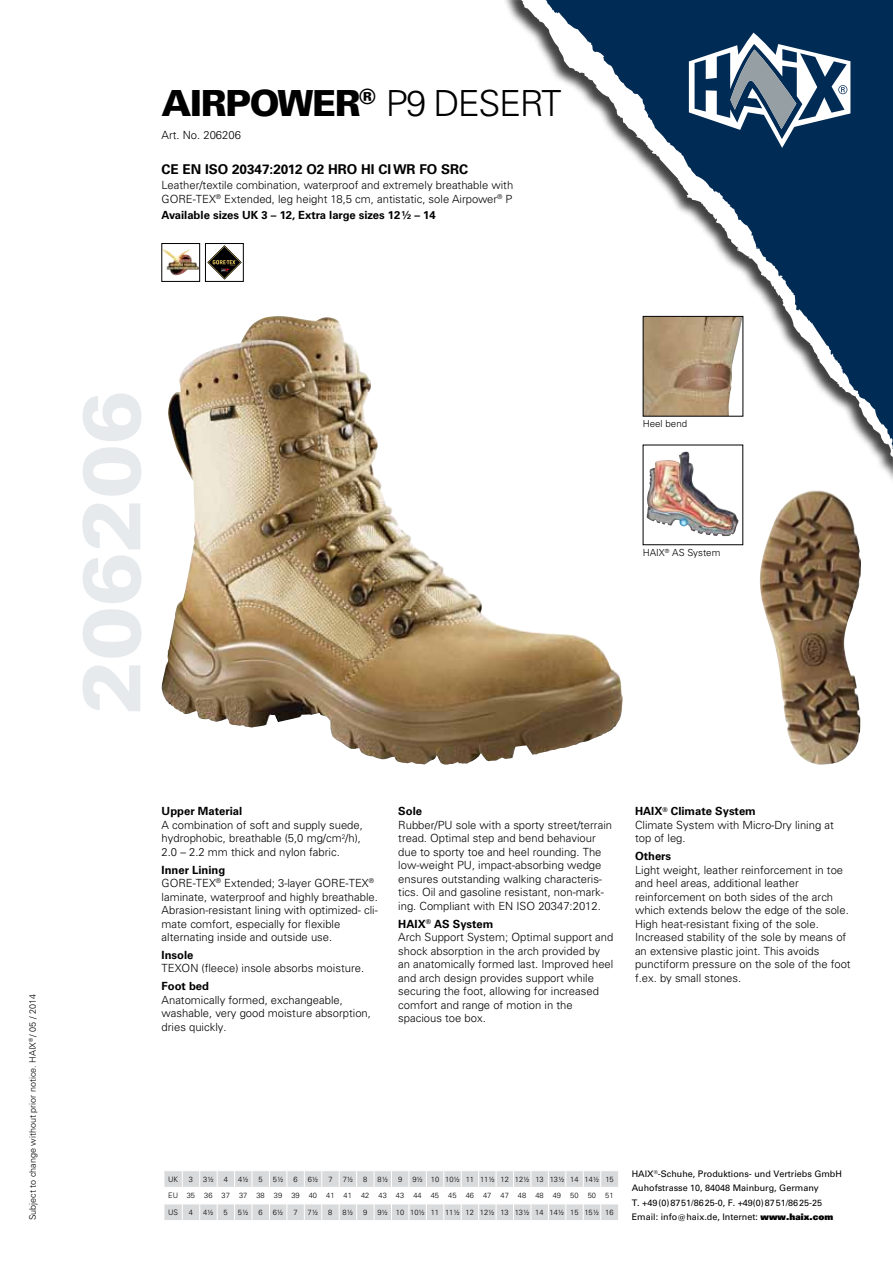
<style>
.page{position:relative;width:893px;height:1263px;background:#fff}
.page>*{position:absolute;margin:0;border:0;box-sizing:border-box;transform-origin:0 0}
.t1{font:900 80.85px "Univers LT Std";color:#e7eaec}
.t2{font:900 36px "Univers LT Std";letter-spacing:-.04em;color:#000}
.t3{font:700 13.5px "Univers LT Std";color:#000}
.t4{font:300 11.25px/13.5px "Univers LT Std";color:#000}
.t5{font:700 11.25px "Univers LT Std";color:#000}
.t6{font:300 9.75px "Univers LT Std";color:#000}
.t7{font:9px/14.2px "Univers LT Std";color:#000}
.t8{font:300 9px "Univers LT Std";color:#000}
.t9{font:300 7.5px "Univers LT Std";color:#000}
.s1{font-weight:300}
.s2{font-weight:700}
.s3{font-family:"Univers LT Std X Black"}
</style>
<div class="page">
<img style="left:760px;top:490px;width:101px;height:275px">
<img style="left:164px;top:249px;width:34px;height:26px">
<div style="left:162px;top:243px;width:38px;height:39px;border:1px solid #000"></div>
<svg style="left:207px;top:245px;width:35px;height:35px"></svg>
<div style="left:205px;top:243px;width:39px;height:39px;border:1px solid #000"></div>
<img style="left:162px;top:317px;width:460px;height:448px">
<div style="left:501px;top:0;width:392px;height:487px;background:#fff"></div>
<svg style="left:533px;top:0;width:360px;height:466px"></svg>
<svg style="left:689px;top:33px;width:161px;height:115px"></svg>
<svg style="left:164px;top:1171px;width:454px;height:49px"></svg>
<img style="left:646px;top:452px;width:67px;height:83px">
<h2 class="t2" style="left:162px;top:81px;width:401px">AIRPOWER<sup>®</sup> <span class="s1">P9 DESERT</span></h2>
<p class="t4" style="left:162px;top:128px;width:81px">Art. No. 206206</p>
<p class="t3" style="left:162px;top:161px;width:308px">CE EN ISO 20347:2012 O2 HRO HI CI WR FO SRC</p>
<p class="t4" style="left:162px;top:178px;width:353px">Leather/textile combination, waterproof and extremely breathable with<br>GORE-TEX<sup>®</sup> Extended, leg height 18,5 cm, antistatic, sole Airpower<sup>®</sup> P</p>
<p class="t5" style="left:162px;top:208px;width:276px">Available sizes UK 3 – 12, Extra large sizes 12½ – 14</p>
<p class="t8" style="left:27px;top:1220px;width:228px;rotate:-90deg">Subject to change without prior notice. HAIX<sup>®</sup> / 05 / 2014</p>
<h1 class="t1" style="left:61px;top:714px;width:325px;rotate:-90deg">206206</h1>
<p class="t6" style="left:643px;top:418px;width:46px">Heel bend</p>
<p class="t6" style="left:643px;top:546px;width:79px">HAIX<sup>®</sup> AS System</p>
<p class="t5" style="left:162px;top:805px;width:82px">Upper Material</p>
<p class="t4" style="left:162px;top:818px;width:203px">A combination of soft and supply suede, hydrophobic, breathable (5,0 mg/cm<sup>2</sup>/h),<br>2.0 – 2.2 mm thick and nylon fabric.</p>
<p class="t4" style="left:162px;top:863px;width:218px"><span class="s2">Inner Lining<br></span>GORE-TEX<sup>®</sup> Extended; 3-layer GORE-TEX<sup>® </sup>laminate, waterproof and highly breathable.<br>Abrasion-resistant lining with optimized- cli&shy;mate comfort, especially for flexible alternating inside and outside use.</p>
<p class="t5" style="left:162px;top:948px;width:33px">Insole</p>
<p class="t4" style="left:162px;top:961px;width:204px">TEXON (fleece) insole absorbs moisture.</p>
<p class="t5" style="left:162px;top:979px;width:49px">Foot bed</p>
<p class="t4" style="left:162px;top:993px;width:211px">Anatomically formed, exchangeable, washable, very good moisture absorption, dries quickly.</p>
<p class="t5" style="left:398px;top:805px;width:25px">Sole</p>
<p class="t4" style="left:398px;top:818px;width:215px">Rubber/PU sole with a sporty street/terrain tread. Optimal step and bend behaviour due to sporty toe and heel rounding. The low-weight PU, impact-absorbing wedge ensures outstanding walking characteris&shy;tics. Oil and gasoline resistant, non-mark&shy;ing. Compliant with EN ISO 20347:2012.</p>
<p class="t4" style="left:398px;top:917px;width:217px"><span class="s2">HAIX</span><sup>®</sup> <span class="s2">AS System<br></span>Arch Support System; Optimal support and shock absorption in the arch provided by an anatomically formed last. Improved heel and arch design provides support while securing the foot, allowing for increased comfort and range of motion in the spacious toe box.</p>
<p class="t4" style="left:635px;top:804px;width:200px"><span class="s2">HAIX</span><sup>®</sup> <span class="s2">Climate System<br></span>Climate System with Micro-Dry lining at top of leg.</p>
<p class="t5" style="left:635px;top:849px;width:38px">Others</p>
<p class="t4" style="left:635px;top:863px;width:217px">Light weight, leather reinforcement in toe and heel areas, additional leather reinforcement on both sides of the arch which extends below the edge of the sole.<br>High heat-resistant fixing of the sole.<br>Increased stability of the sole by means of an extensive plastic joint. This avoids punctiform pressure on the sole of the foot f.ex. by small stones.</p>
<p class="t9" style="left:168px;top:1174px;width:11px">UK</p>
<p class="t9" style="left:189px;top:1174px;width:6px">3</p>
<p class="t9" style="left:203px;top:1174px;width:12px">3½</p>
<p class="t9" style="left:224px;top:1174px;width:6px">4</p>
<p class="t9" style="left:238px;top:1174px;width:12px">4½</p>
<p class="t9" style="left:259px;top:1174px;width:6px">5</p>
<p class="t9" style="left:273px;top:1174px;width:12px">5½</p>
<p class="t9" style="left:293px;top:1174px;width:6px">6</p>
<p class="t9" style="left:308px;top:1174px;width:12px">6½</p>
<p class="t9" style="left:328px;top:1174px;width:6px">7</p>
<p class="t9" style="left:343px;top:1174px;width:12px">7½</p>
<p class="t9" style="left:363px;top:1174px;width:6px">8</p>
<p class="t9" style="left:378px;top:1174px;width:12px">8½</p>
<p class="t9" style="left:398px;top:1174px;width:6px">9</p>
<p class="t9" style="left:412px;top:1174px;width:203px">9½ 10 10½ 11 11½ 12 12½ 13 13½ 14 14½ 15</p>
<p class="t9" style="left:168px;top:1191px;width:447px">EU 35 36 37 37 38 39 39 40 41 41 42 43 43 44 45 45 46 47 47 48 48 49 50 50 51</p>
<p class="t9" style="left:168px;top:1208px;width:11px">US</p>
<p class="t9" style="left:189px;top:1208px;width:6px">4</p>
<p class="t9" style="left:203px;top:1208px;width:12px">4½</p>
<p class="t9" style="left:224px;top:1208px;width:6px">5</p>
<p class="t9" style="left:238px;top:1208px;width:12px">5½</p>
<p class="t9" style="left:258px;top:1208px;width:6px">6</p>
<p class="t9" style="left:273px;top:1208px;width:12px">6½</p>
<p class="t9" style="left:293px;top:1208px;width:6px">7</p>
<p class="t9" style="left:308px;top:1208px;width:12px">7½</p>
<p class="t9" style="left:328px;top:1208px;width:6px">8</p>
<p class="t9" style="left:342px;top:1208px;width:12px">8½</p>
<p class="t9" style="left:363px;top:1208px;width:6px">9</p>
<p class="t9" style="left:377px;top:1208px;width:238px">9½ 10 10½ 11 11½ 12 12½ 13 13½ 14 14½ 15 15½ 16</p>
<p class="t7" style="left:632px;top:1167px;width:212px">HAIX<sup>®</sup>-Schuhe, Produktions- und Vertriebs GmbH Auhofstrasse 10, 84048 Mainburg, Germany<br>T. +49(0)8751/8625-0, F. +49(0)8751/8625-25<br>Email: info@haix.de, Internet: <span class="s3">www.haix.com</span></p>
</div>
